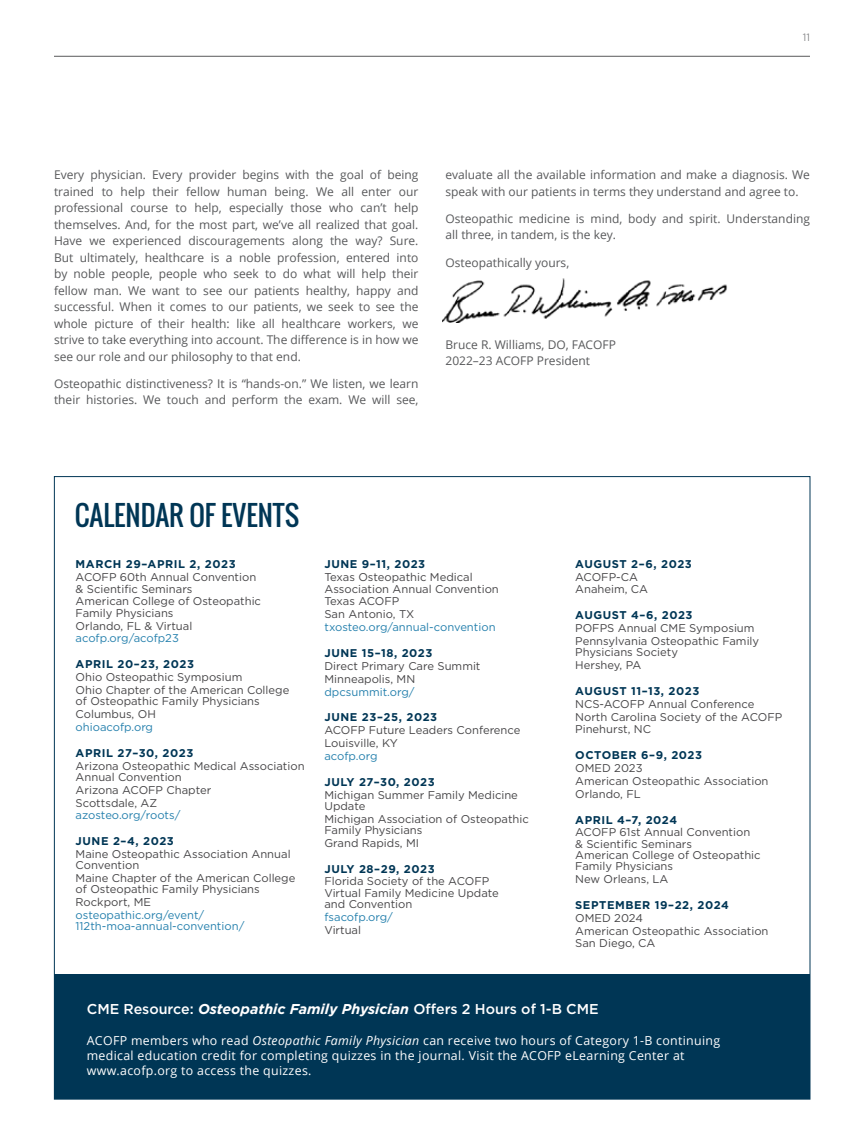
<style>
.page{position:relative;width:864px;height:1148px;background:#fff}
.page>*{position:absolute;margin:0;border:0;box-sizing:border-box;transform-origin:0 0}
.t1{font:27px "Oswald";color:#003655}
.t2{font:500 14.25px "Gotham";color:#fff}
.t3{font:12.3px/15px "Open Sans";letter-spacing:.025em;color:#fff}
.t4{font:12px/16.5px "Open Sans";color:#58595b}
.t5{font:11.25px/12.9px "Gotham";color:#464547}
.t6{font:700 11.25px "Gotham";letter-spacing:.05em;color:#003655}
.t7{font:11.25px/11.2px "Gotham";color:#2580ad}
.t8{font:300 10.5px "Gotham";color:#58595b}
.s1{font-weight:700;font-style:italic}
.s2{font-style:italic}
</style>
<div class="page">
<hr style="left:54px;top:56px;width:756px;height:1px;background:#58595b">
<div style="left:55px;top:974px;width:755px;height:124px;background:#003655"></div>
<img style="left:443px;top:278px;width:284px;height:44px">
<p class="t8" style="left:803px;top:32px;width:9px">11</p>
<p class="t4" style="left:54px;top:166px;width:366px;text-align:justify">Every physician. Every provider begins with the goal of being trained to help their fellow human being. We all enter our professional course to help, especially those who can’t help themselves. And, for the most part, we’ve all realized that goal.<br>Have we experienced discouragements along the way? Sure.<br>But ultimately, healthcare is a noble profession, entered into by noble people, people who seek to do what will help their fellow man. We want to see our patients healthy, happy and successful. When it comes to our patients, we seek to see the whole picture of their health: like all healthcare workers, we strive to take everything into account. The difference is in how we see our role and our philosophy to that end.</p>
<p class="t4" style="left:54px;top:375px;width:366px">Osteopathic distinctiveness? It is “hands-on.” We listen, we learn their histories. We touch and perform the exam. We will see,</p>
<p class="t4" style="left:446px;top:166px;width:366px">evaluate all the available information and make a diagnosis. We speak with our patients in terms they understand and agree to.</p>
<p class="t4" style="left:446px;top:210px;width:366px">Osteopathic medicine is mind, body and spirit. Understanding all three, in tandem, is the key.</p>
<p class="t4" style="left:446px;top:254px;width:125px">Osteopathically yours,</p>
<p class="t4" style="left:446px;top:336px;width:172px">Bruce R. Williams, DO, FACOFP<br>2022–23 ACOFP President</p>
<h1 class="t1" style="left:75px;top:495px;width:226px">CALENDAR OF EVENTS</h1>
<p class="t6" style="left:76px;top:558px;width:162px">MARCH 29–APRIL 2, 2023</p>
<p class="t5" style="left:76px;top:571px;width:182px;line-height:11.2px">ACOFP 60th Annual Convention &amp; Scientific Seminars</p>
<p class="t5" style="left:76px;top:595px;width:187px;line-height:11.2px">American College of Osteopathic<br>Family Physicians</p>
<p class="t5" style="left:76px;top:619px;width:118px">Orlando, FL &amp; Virtual</p>
<p class="t7" style="left:76px;top:632px;width:105px">acofp.org/acofp23</p>
<p class="t6" style="left:76px;top:657px;width:120px">APRIL 20–23, 2023</p>
<p class="t5" style="left:76px;top:670px;width:215px">Ohio Osteopathic Symposium<br>Ohio Chapter of the American College</p>
<p class="t5" style="left:76px;top:694px;width:186px">of Osteopathic Family Physicians<br>Columbus, OH</p>
<p class="t7" style="left:76px;top:721px;width:79px">ohioacofp.org</p>
<p class="t6" style="left:76px;top:746px;width:119px">APRIL 27–30, 2023</p>
<p class="t5" style="left:76px;top:759px;width:231px;line-height:11.2px">Arizona Osteopathic Medical Association<br>Annual Convention</p>
<p class="t5" style="left:76px;top:783px;width:137px">Arizona ACOFP Chapter<br>Scottsdale, AZ</p>
<p class="t7" style="left:76px;top:809px;width:106px">azosteo.org/roots/</p>
<p class="t6" style="left:76px;top:834px;width:100px">JUNE 2–4, 2023</p>
<p class="t5" style="left:76px;top:848px;width:217px;line-height:11.2px">Maine Osteopathic Association Annual<br>Convention</p>
<p class="t5" style="left:76px;top:872px;width:221px;line-height:11.2px">Maine Chapter of the American College of Osteopathic Family Physicians</p>
<p class="t5" style="left:76px;top:895px;width:77px">Rockport, ME</p>
<p class="t7" style="left:76px;top:909px;width:170px">osteopathic.org/event/<br>112th-moa-annual-convention/</p>
<p class="t6" style="left:324px;top:558px;width:102px">JUNE 9–11, 2023</p>
<p class="t5" style="left:324px;top:571px;width:176px;line-height:11.2px">Texas Osteopathic Medical<br>Association Annual Convention</p>
<p class="t5" style="left:324px;top:594px;width:91px">Texas ACOFP<br>San Antonio, TX</p>
<p class="t7" style="left:324px;top:621px;width:173px">txosteo.org/annual-convention</p>
<p class="t6" style="left:324px;top:646px;width:110px">JUNE 15–18, 2023</p>
<p class="t5" style="left:324px;top:659px;width:158px">Direct Primary Care Summit<br>Minneapolis, MN</p>
<p class="t7" style="left:324px;top:685px;width:92px">dpcsummit.org/</p>
<p class="t6" style="left:324px;top:711px;width:114px">JUNE 23–25, 2023</p>
<p class="t5" style="left:324px;top:723px;width:198px">ACOFP Future Leaders Conference<br>Louisville, KY</p>
<p class="t7" style="left:324px;top:750px;width:55px">acofp.org</p>
<p class="t6" style="left:324px;top:775px;width:112px">JULY 27–30, 2023</p>
<p class="t5" style="left:324px;top:788px;width:195px;line-height:11.2px">Michigan Summer Family Medicine<br>Update</p>
<p class="t5" style="left:324px;top:812px;width:206px;line-height:11.2px">Michigan Association of Osteopathic<br>Family Physicians</p>
<p class="t5" style="left:324px;top:836px;width:96px">Grand Rapids, MI</p>
<p class="t6" style="left:324px;top:862px;width:112px">JULY 28–29, 2023</p>
<p class="t5" style="left:324px;top:875px;width:176px;line-height:11.2px">Florida Society of the ACOFP<br>Virtual Family Medicine Update and Convention</p>
<p class="t7" style="left:324px;top:911px;width:70px">fsacofp.org/</p>
<p class="t5" style="left:324px;top:923px;width:38px">Virtual</p>
<p class="t6" style="left:575px;top:557px;width:118px">AUGUST 2–6, 2023</p>
<p class="t5" style="left:575px;top:570px;width:74px">ACOFP-CA<br>Anaheim, CA</p>
<p class="t6" style="left:575px;top:608px;width:119px">AUGUST 4–6, 2023</p>
<p class="t5" style="left:575px;top:621px;width:186px">POFPS Annual CME Symposium<br>Pennsylvania Osteopathic Family</p>
<p class="t5" style="left:575px;top:645px;width:104px">Physicians Society<br>Hershey, PA</p>
<p class="t6" style="left:575px;top:684px;width:126px">AUGUST 11–13, 2023</p>
<p class="t5" style="left:575px;top:697px;width:209px">NCS-ACOFP Annual Conference<br>North Carolina Society of the ACOFP<br>Pinehurst, NC</p>
<p class="t6" style="left:575px;top:748px;width:128px">OCTOBER 6–9, 2023</p>
<p class="t5" style="left:575px;top:761px;width:195px">OMED 2023<br>American Osteopathic Association<br>Orlando, FL</p>
<p class="t6" style="left:575px;top:813px;width:103px">APRIL 4–7, 2024</p>
<p class="t5" style="left:575px;top:826px;width:187px;line-height:11.2px">ACOFP 61st Annual Convention &amp; Scientific Seminars<br>American College of Osteopathic<br>Family Physicians</p>
<p class="t5" style="left:575px;top:872px;width:95px">New Orleans, LA</p>
<p class="t6" style="left:575px;top:898px;width:155px">SEPTEMBER 19–22, 2024</p>
<p class="t5" style="left:575px;top:911px;width:195px">OMED 2024<br>American Osteopathic Association<br>San Diego, CA</p>
<p class="t2" style="left:87px;top:999px;width:513px">CME Resource: <span class="s1">Osteopathic Family Physician</span> Offers 2 Hours of 1-B CME</p>
<p class="t3" style="left:87px;top:1032px;width:635px">ACOFP members who read <span class="s2">Osteopathic Family Physician</span> can receive two hours of Category 1-B continuing medical education credit for completing quizzes in the journal. Visit the ACOFP eLearning Center at www.acofp.org to access the quizzes.</p>
</div>
